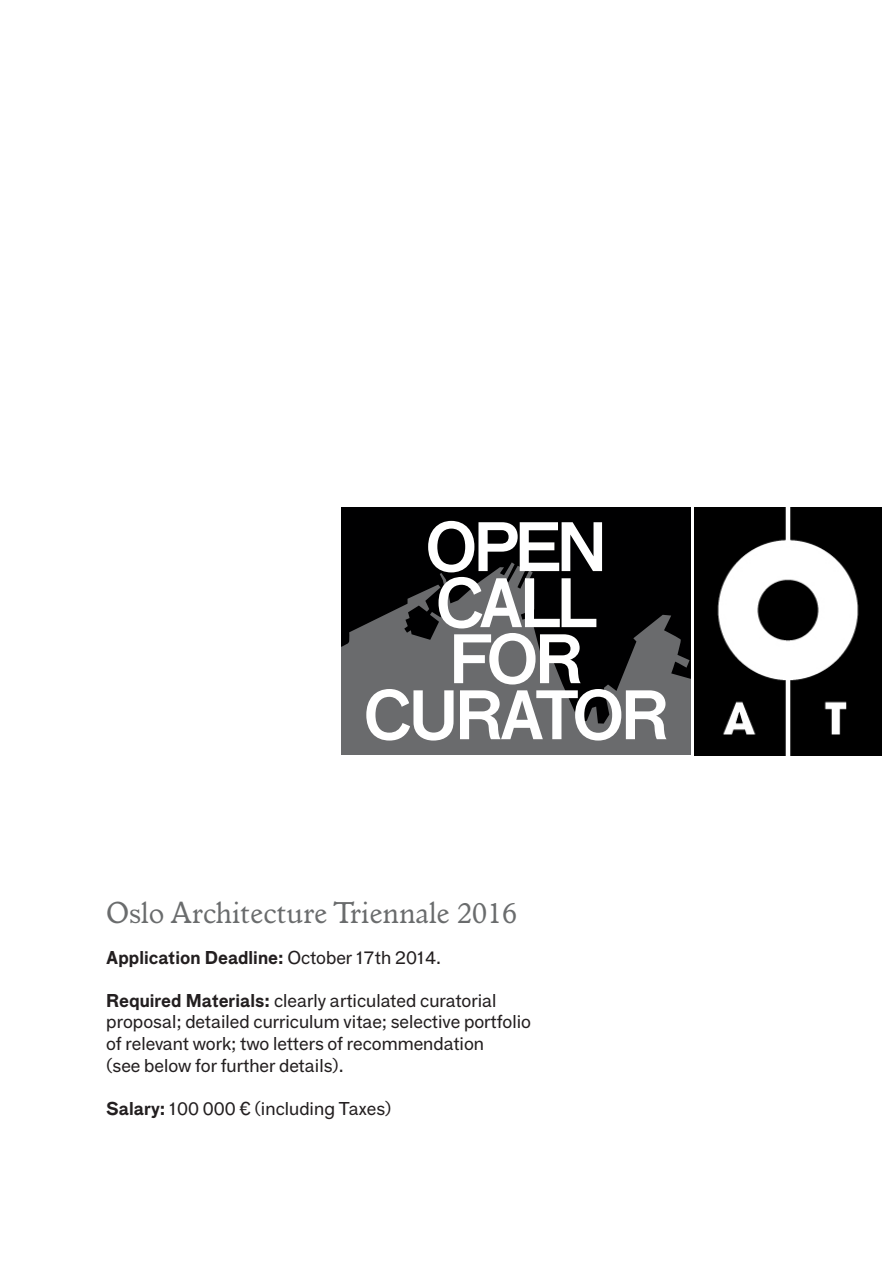
<style>
.page{position:relative;width:893px;height:1263px;background:#fff}
.page>*{position:absolute;margin:0;border:0;box-sizing:border-box;transform-origin:0 0}
.t1{font:67.65px/56.1px "F Grotesk Demi";letter-spacing:-.07em;color:#fff;text-align:center}
.t2{font:30px "Italian Old Style MT Std";color:#6a6c6d}
.t3{font:18px/21.6px "F Grotesk";color:#231f20}
.t4{font:700 18px "F Grotesk";color:#231f20}
.s1{font-weight:400}
.s2{font-weight:700}
</style>
<div class="page">
<img style="left:694px;top:508px;width:187px;height:247px">
<div style="left:341px;top:508px;width:350px;height:247px;background:#6a6b6d"></div>
<svg style="left:341px;top:508px;width:350px;height:216px;fill:#000001"></svg>
<p class="t1" style="left:363px;top:514px;width:308px">OPEN<br>CALL<br>FOR<br>CURATOR</p>
<p class="t2" style="left:106px;top:894px;width:412px">Oslo Architecture Triennale 2016</p>
<p class="t4" style="left:106px;top:943px;width:336px">Application Deadline: <span class="s1">October 17th 2014.</span></p>
<p class="t3" style="left:106px;top:988px;width:426px"><span class="s2">Required Materials:</span> clearly articulated curatorial proposal; detailed curriculum vitae; selective portfolio of relevant work; two letters of recommendation</p>
<p class="t3" style="left:106px;top:1053px;width:239px">(see below for further details).</p>
<p class="t3" style="left:106px;top:1096px;width:287px"><span class="s2">Salary:</span> 100 000 € (including Taxes)</p>
</div>
